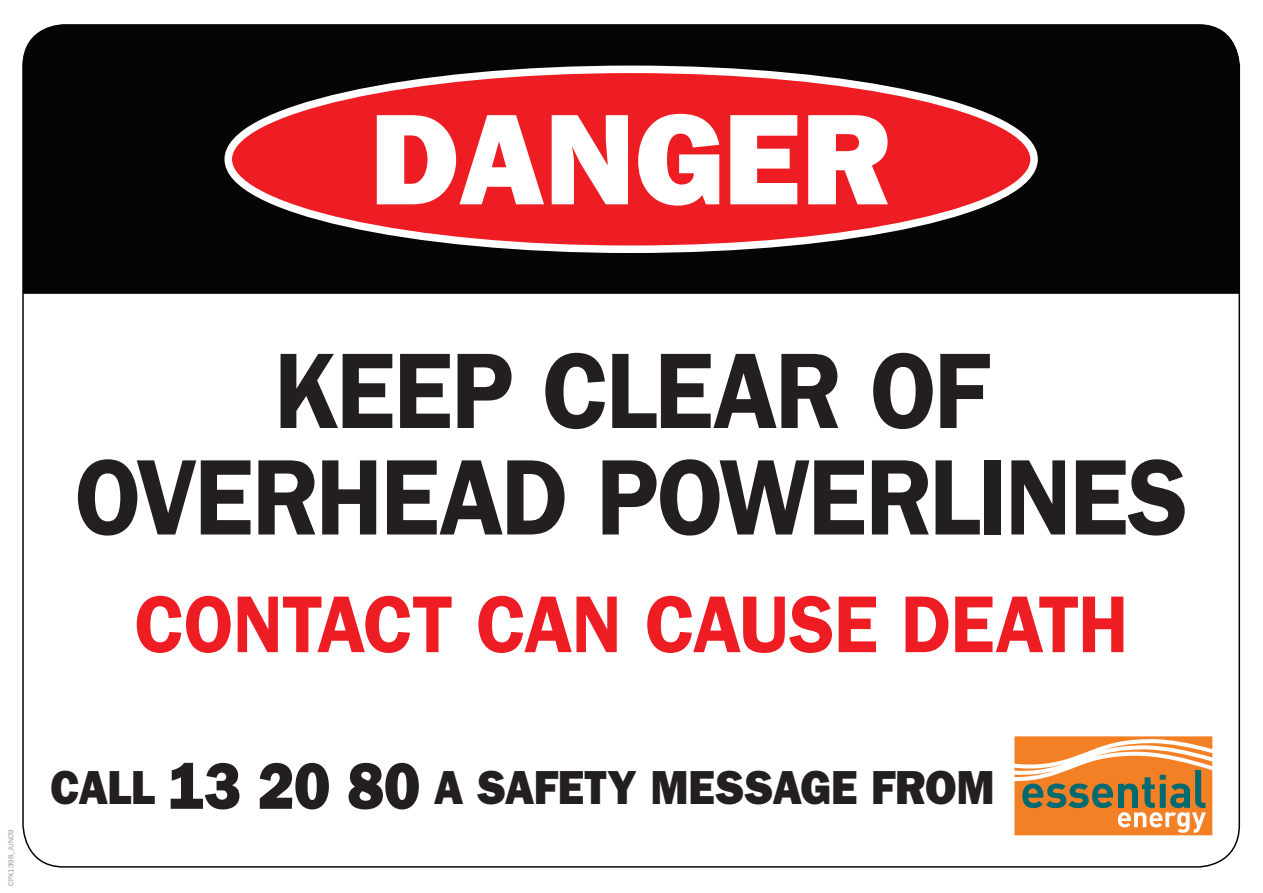
<style>
.page{position:relative;width:1263px;height:893px;background:#fff}
.page>*{position:absolute;margin:0;border:0;box-sizing:border-box;transform-origin:0 0}
.t1{font:600 108px/106.5px "Franklin Gothic";letter-spacing:-.025em;color:#231f20;text-align:center;scale:.94 1}
.t2{font:600 81px "Franklin Gothic";letter-spacing:-.015em;color:#ee1d23;scale:.94 1}
.t3{font:800 48px "Franklin Gothic";letter-spacing:-.005em;color:#231f20;scale:.93 1}
.t4{font:7.5px "Franklin Gothic";color:#939598}
.s1{font-size:66px}
</style>
<div class="page">
<div style="left:23px;top:25px;width:1214px;height:269px;background:#050504"></div>
<div style="left:228px;top:69px;width:806px;height:180px;background:#ee1d23;border-radius:50%"></div>
<div style="left:224px;top:66px;width:814px;height:187px;border:8px solid #fff;border-radius:50%"></div>
<svg style="left:377px;top:115px;width:167px;height:89px"></svg>
<svg style="left:552px;top:115px;width:76px;height:89px"></svg>
<svg style="left:638px;top:114px;width:81px;height:92px"></svg>
<svg style="left:730px;top:115px;width:67px;height:89px"></svg>
<svg style="left:808px;top:115px;width:80px;height:89px"></svg>
<svg style="left:1014px;top:736px;width:198px;height:99px;background:#d69253"></svg>
<p class="t1" style="left:75px;top:338px;width:1186px">KEEP CLEAR OF<br>OVERHEAD POWERLINES</p>
<p class="t2" style="left:134px;top:576px;width:1059px">CONTACT CAN CAUSE DEATH</p>
<p class="t4" style="left:7px;top:886px;width:58px;rotate:-90deg">CPX1398_JUN09</p>
<p class="t3" style="left:51px;top:760px;width:1017px">CALL <span class="s1">13 20 80</span> A SAFETY MESSAGE FROM</p>
</div>
